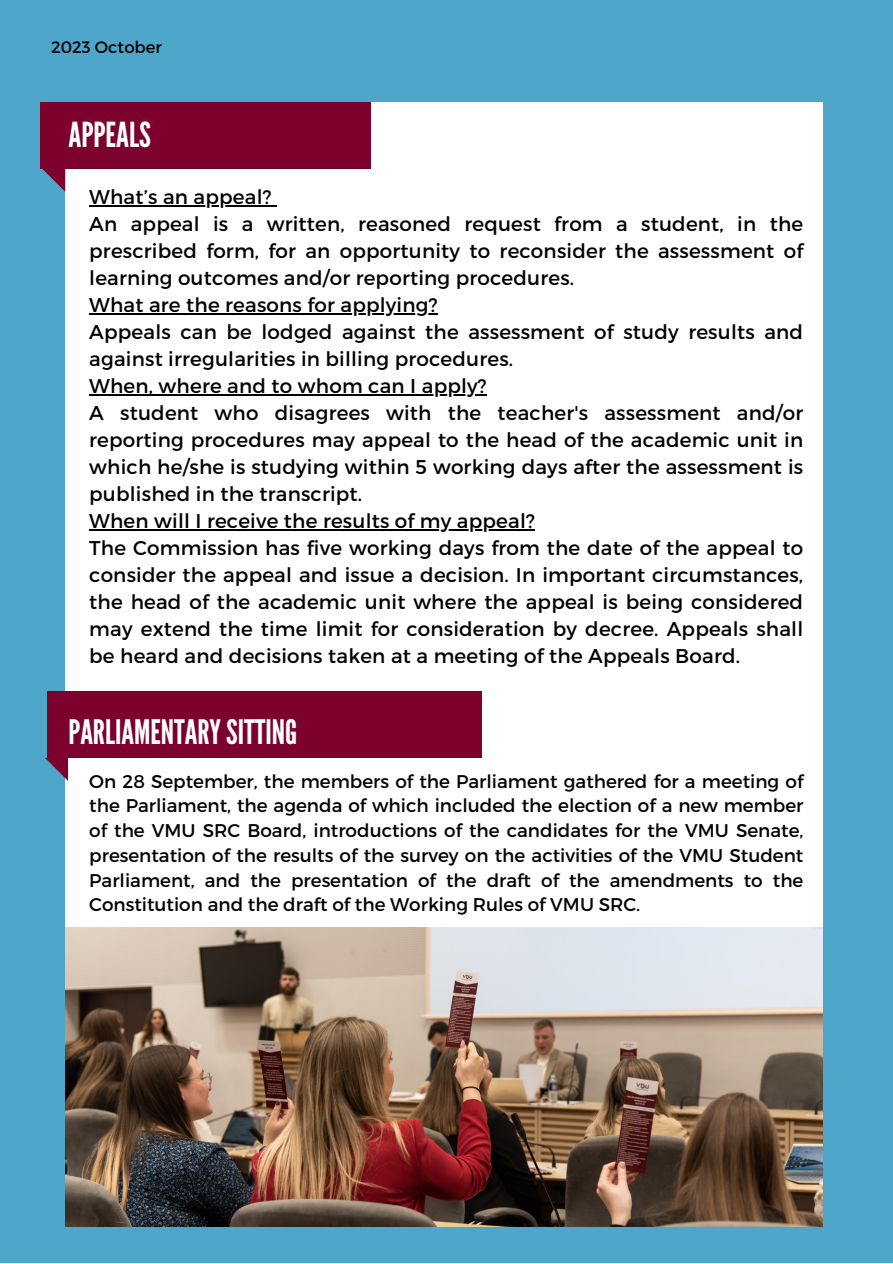
<style>
.page{position:relative;width:893px;height:1264px;background:#fff}
.page>*{position:absolute;margin:0;border:0;box-sizing:border-box;transform-origin:0 0}
.t1{font:34.5px "League Gothic";color:#fff}
.t2{font:33.75px "League Gothic";color:#fff}
.t3{font:19.95px/27px "Montserrat";letter-spacing:.01em;color:#000;text-align:justify}
.t4{font:18.45px/24.8px "Montserrat";color:#000;text-align:justify}
.t5{font:16.5px "Montserrat";color:#000}
</style>
<div class="page">
<div style="left:0;top:0;width:892px;height:1262px;background:#4fa6cb"></div>
<div style="left:66px;top:102px;width:757px;height:1124px;background:#fff"></div>
<svg style="left:42px;top:169px;width:23px;height:23px"></svg>
<div style="left:40px;top:102px;width:331px;height:67px;background:#7c012c"></div>
<hr style="left:89px;top:205px;width:183px;height:2px;background:#000">
<hr style="left:89px;top:313px;width:349px;height:1px;background:#000">
<hr style="left:89px;top:394px;width:398px;height:1px;background:#000">
<hr style="left:89px;top:529px;width:446px;height:1px;background:#000">
<div style="left:47px;top:691px;width:435px;height:67px;background:#7c012c"></div>
<svg style="left:45px;top:758px;width:23px;height:23px"></svg>
<img style="left:66px;top:927px;width:756px;height:299px">
<p class="t5" style="left:51px;top:36px;width:112px">2023 October</p>
<p class="t1" style="left:68px;top:114px;width:84px">APPEALS</p>
<p class="t3" style="left:89px;top:183px;width:184px">What’s an appeal?</p>
<p class="t3" style="left:89px;top:210px;width:715px">An appeal is a written, reasoned request from a student, in the prescribed form, for an opportunity to reconsider the assessment of learning outcomes and/or reporting procedures.</p>
<p class="t3" style="left:89px;top:291px;width:350px">What are the reasons for applying?</p>
<p class="t3" style="left:89px;top:318px;width:715px">Appeals can be lodged against the assessment of study results and against irregularities in billing procedures.</p>
<p class="t3" style="left:89px;top:372px;width:399px">When, where and to whom can I apply?</p>
<p class="t3" style="left:89px;top:398px;width:715px">A student who disagrees with the teacher's assessment and/or reporting procedures may appeal to the head of the academic unit in which he/she is studying within 5 working days after the assessment is published in the transcript.</p>
<p class="t3" style="left:89px;top:506px;width:447px">When will I receive the results of my appeal?</p>
<p class="t3" style="left:89px;top:533px;width:715px">The Commission has five working days from the date of the appeal to consider the appeal and issue a decision. In important circumstances, the head of the academic unit where the appeal is being considered may extend the time limit for consideration by decree. Appeals shall be heard and decisions taken at a meeting of the Appeals Board.</p>
<p class="t2" style="left:68px;top:713px;width:230px">PARLIAMENTARYSITTING</p>
<p class="t4" style="left:89px;top:767px;width:715px">On 28 September, the members of the Parliament gathered for a meeting of the Parliament, the agenda of which included the election of a new member of the VMU SRC Board, introductions of the candidates for the VMU Senate, presentation of the results of the survey on the activities of the VMU Student Parliament, and the presentation of the draft of the amendments to the Constitution and the draft of the Working Rules of VMU SRC.</p>
</div>
